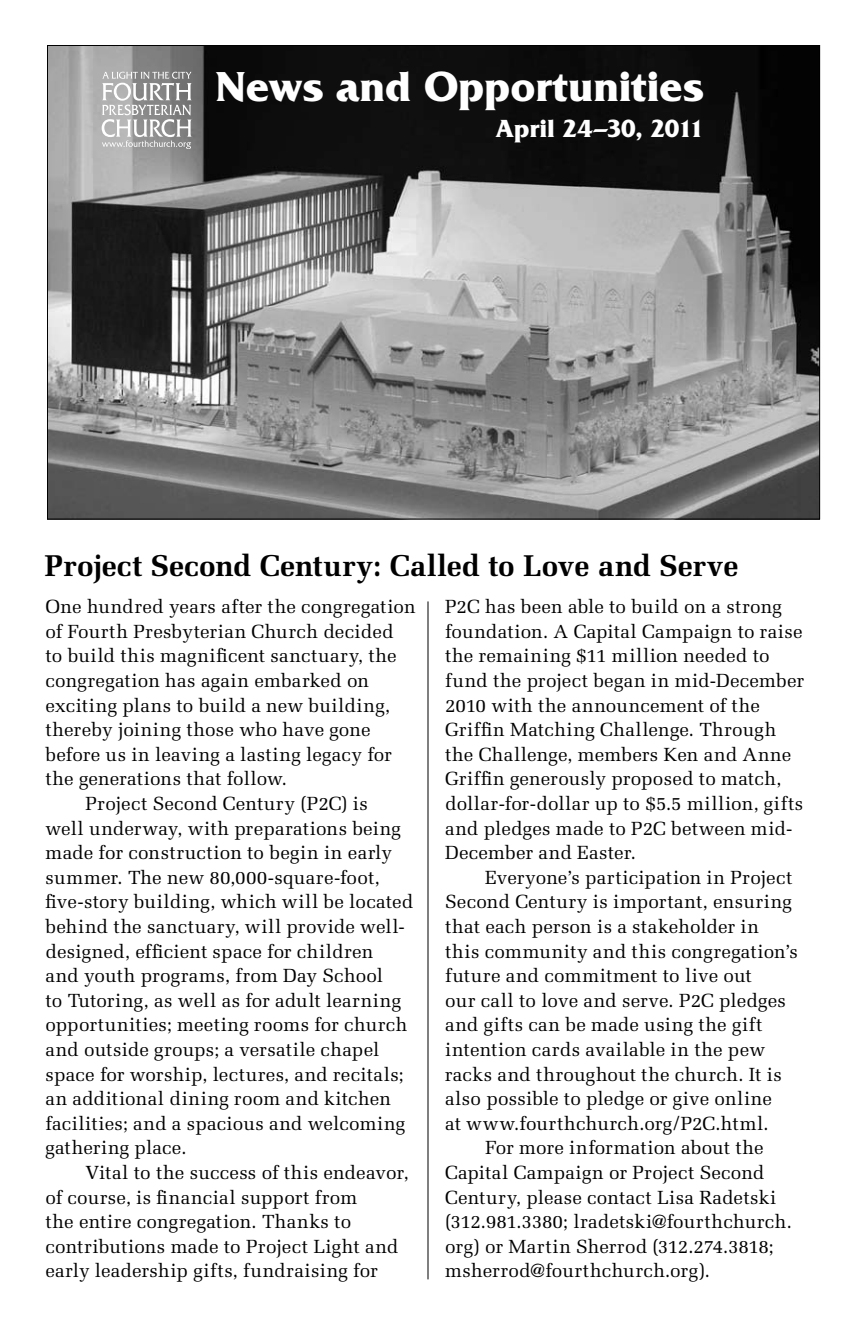
<style>
.page{position:relative;width:864px;height:1332px;background:#fff}
.page>*{position:absolute;margin:0;border:0;box-sizing:border-box;transform-origin:0 0}
.t1{font:700 44px "Friz Quadrata Std";letter-spacing:.005em;color:#fff}
.t2{font:700 30px "Melior LT Std";color:#000}
.t3{font:700 26px "Friz Quadrata Std";color:#fff}
.t4{font:19px/24.6px "Melior LT Std";letter-spacing:.01em;color:#000}
</style>
<div class="page">
<img style="left:49px;top:47px;width:769px;height:471px">
<hr style="left:428px;top:601px;width:1px;height:678px;background:#000">
<svg style="left:102px;top:72px;width:90px;height:77px;background:#afafaf"></svg>
<h1 class="t1" style="left:216px;top:63px;width:490px">News and Opportunities</h1>
<h3 class="t3" style="left:496px;top:115px;width:210px">April 24–30, 2011</h3>
<h2 class="t2" style="left:45px;top:548px;width:695px">Project Second Century: Called to Love and Serve</h2>
<p class="t4" style="left:45px;top:595px;width:372px">One hundred years after the congregation</p>
<p class="t4" style="left:45px;top:619px;width:350px">of Fourth Presbyterian Church decided</p>
<p class="t4" style="left:45px;top:644px;width:353px">to build this magnificent sanctuary, the</p>
<p class="t4" style="left:45px;top:668px;width:325px">congregation has again embarked on</p>
<p class="t4" style="left:45px;top:693px;width:346px">exciting plans to build a new building,</p>
<p class="t4" style="left:45px;top:718px;width:327px">thereby joining those who have gone</p>
<p class="t4" style="left:45px;top:742px;width:348px">before us in leaving a lasting legacy for</p>
<p class="t4" style="left:45px;top:767px;width:243px">the generations that follow.</p>
<p class="t4" style="left:85px;top:791px;width:284px">Project Second Century (P2C) is</p>
<p class="t4" style="left:45px;top:816px;width:357px">well underway, with preparations being</p>
<p class="t4" style="left:45px;top:841px;width:348px">made for construction to begin in early</p>
<p class="t4" style="left:45px;top:865px;width:336px">summer. The new 80,000-square-foot,</p>
<p class="t4" style="left:45px;top:890px;width:369px">five-story building, which will be located</p>
<p class="t4" style="left:45px;top:914px;width:361px">behind the sanctuary, will provide well-</p>
<p class="t4" style="left:45px;top:939px;width:330px">designed, efficient space for children</p>
<p class="t4" style="left:45px;top:964px;width:339px">and youth programs, from Day School</p>
<p class="t4" style="left:45px;top:988px;width:357px">to Tutoring, as well as for adult learning</p>
<p class="t4" style="left:45px;top:1013px;width:364px">opportunities; meeting rooms for church</p>
<p class="t4" style="left:45px;top:1037px;width:336px">and outside groups; a versatile chapel</p>
<p class="t4" style="left:45px;top:1062px;width:360px">space for worship, lectures, and recitals;</p>
<p class="t4" style="left:45px;top:1087px;width:347px">an additional dining room and kitchen</p>
<p class="t4" style="left:45px;top:1111px;width:361px">facilities; and a spacious and welcoming</p>
<p class="t4" style="left:45px;top:1136px;width:143px">gathering place.</p>
<p class="t4" style="left:85px;top:1160px;width:325px">Vital to the success of this endeavor,</p>
<p class="t4" style="left:45px;top:1185px;width:313px">of course, is financial support from</p>
<p class="t4" style="left:45px;top:1210px;width:307px">the entire congregation. Thanks to</p>
<p class="t4" style="left:45px;top:1234px;width:355px">contributions made to Project Light and</p>
<p class="t4" style="left:45px;top:1259px;width:334px">early leadership gifts, fundraising for</p>
<p class="t4" style="left:445px;top:595px;width:361px">P2C has been able to build on a strong foundation. A Capital Campaign to raise the remaining $11 million needed to fund the project began in mid-December 2010 with the announcement of the Griffin Matching Challenge. Through the Challenge, members Ken and Anne Griffin generously proposed to match, dollar-for-dollar up to $5.5 million, gifts and pledges made to P2C between mid-December and Easter.</p>
<p class="t4" style="left:485px;top:865px;width:309px">Everyone’s participation in Project</p>
<p class="t4" style="left:445px;top:890px;width:348px">Second Century is important, ensuring</p>
<p class="t4" style="left:445px;top:914px;width:316px">that each person is a stakeholder in</p>
<p class="t4" style="left:445px;top:939px;width:354px">this community and this congregation’s</p>
<p class="t4" style="left:445px;top:964px;width:308px">future and commitment to live out</p>
<p class="t4" style="left:445px;top:988px;width:342px">our call to love and serve. P2C pledges</p>
<p class="t4" style="left:445px;top:1013px;width:319px">and gifts can be made using the gift</p>
<p class="t4" style="left:445px;top:1037px;width:322px">intention cards available in the pew</p>
<p class="t4" style="left:445px;top:1062px;width:338px">racks and throughout the church. It is</p>
<p class="t4" style="left:445px;top:1087px;width:328px">also possible to pledge or give online</p>
<p class="t4" style="left:445px;top:1111px;width:325px">at www.fourthchurch.org/P2C.html.</p>
<p class="t4" style="left:485px;top:1136px;width:280px">For more information about the</p>
<p class="t4" style="left:445px;top:1160px;width:321px">Capital Campaign or Project Second</p>
<p class="t4" style="left:445px;top:1185px;width:333px">Century, please contact Lisa Radetski</p>
<p class="t4" style="left:445px;top:1210px;width:348px">(312.981.3380; lradetski@fourthchurch.</p>
<p class="t4" style="left:445px;top:1234px;width:330px">org) or Martin Sherrod (312.274.3818;</p>
<p class="t4" style="left:445px;top:1259px;width:266px">msherrod@fourthchurch.org).</p>
</div>
